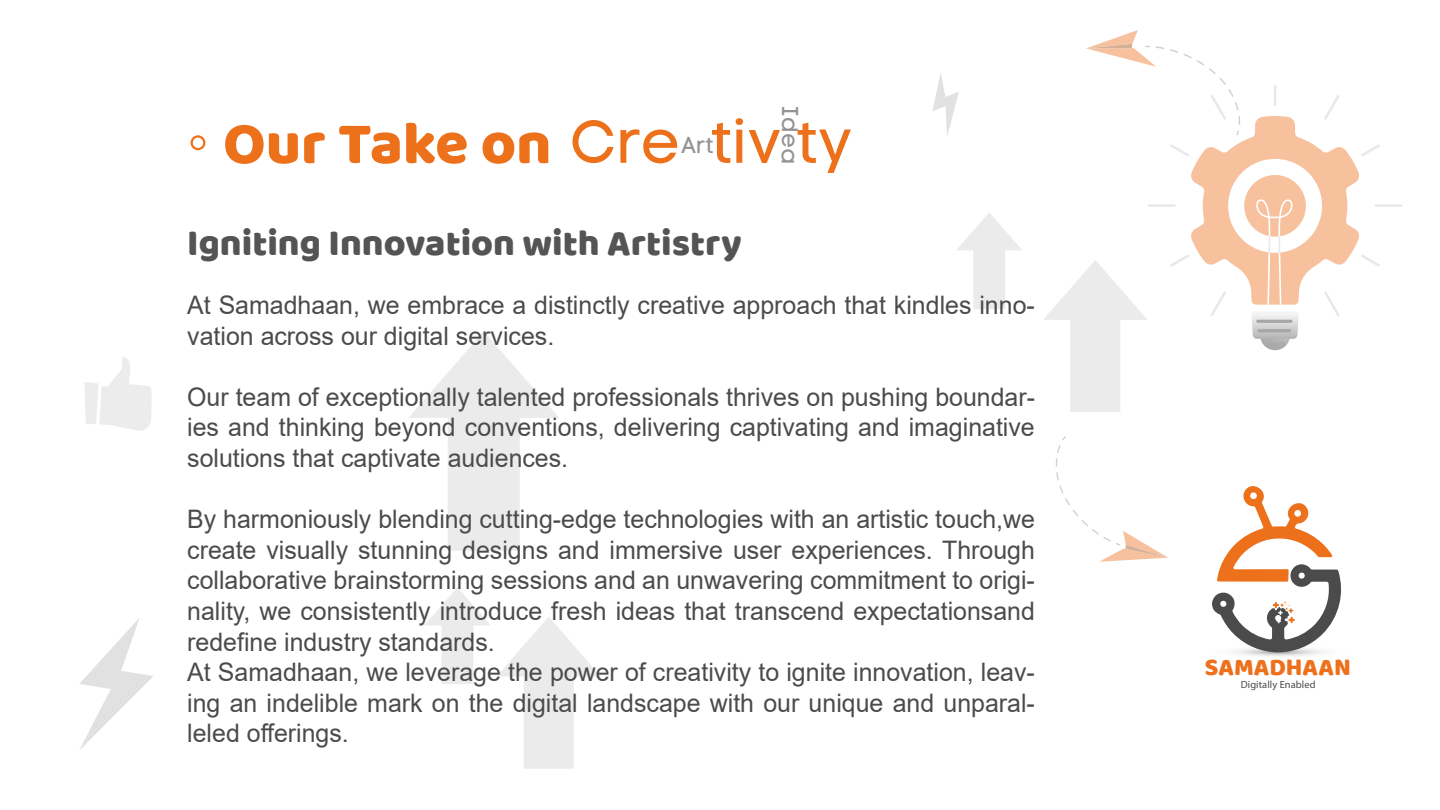
<style>
.page{position:relative;width:1440px;height:810px;background:#fff}
.page>*{position:absolute;margin:0;border:0;box-sizing:border-box;transform-origin:0 0}
.t1{font:60.6px "Baloo";color:#ed701b}
.t2{font:37.5px "Baloo";color:#545454}
.t3{font:25.5px/30.6px "Arial";color:#4c4b4b}
.t4{font:24.75px "Baloo";color:#ed701b}
.t5{font:22.88px "Code Pro LC";letter-spacing:-.005em;color:#939393}
.t6{font:10.43px "Myriad Pro";letter-spacing:.005em;color:#4c4b4b}
.s1{font-family:"Times New Roman"}
.s2{font-family:"Code Pro LC"}
</style>
<div class="page">
<svg style="left:409px;top:332px;width:150px;height:219px"></svg>
<svg style="left:957px;top:213px;width:65px;height:96px"></svg>
<svg style="left:425px;top:588px;width:175px;height:181px"></svg>
<svg style="left:932px;top:73px;width:27px;height:63px"></svg>
<svg style="left:79px;top:618px;width:74px;height:132px"></svg>
<svg style="left:1212px;top:486px;width:129px;height:170px"></svg>
<svg style="left:84px;top:357px;width:68px;height:74px"></svg>
<hr style="left:1375px;top:204px;width:27px;height:3px;background:#ccc">
<svg style="left:1043px;top:30px;width:337px;height:382px"></svg>
<svg style="left:1056px;top:436px;width:112px;height:126px"></svg>
<p class="t5" style="left:803px;top:105px;width:60px;rotate:90deg">Idea</p>
<h1 class="t1" style="left:187px;top:106px;width:666px"><span class="s1">◦</span> Our Take on <span class="s2">Cre tiv ty</span></h1>
<p class="t5" style="left:682px;top:132px;width:33px">Art</p>
<h2 class="t2" style="left:187px;top:220px;width:556px">Igniting Innovation with Artistry</h2>
<p class="t3" style="left:187px;top:290px;width:849px">At Samadhaan, we embrace a distinctly creative approach that kindles inno&shy;vation across our digital services.</p>
<p class="t3" style="left:187px;top:381px;width:849px;text-align:justify">Our team of exceptionally talented professionals thrives on pushing boundar&shy;ies and thinking beyond conventions, delivering captivating and imaginative solutions that captivate audiences.</p>
<p class="t3" style="left:187px;top:504px;width:849px">By harmoniously blending cutting-edge technologies with an artistic touch,we create visually stunning designs and immersive user experiences. Through collaborative brainstorming sessions and an unwavering commitment to origi&shy;nality, we consistently introduce fresh ideas that transcend expectationsand redefine industry standards.<br>At Samadhaan, we leverage the power of creativity to ignite innovation, leav&shy;ing an indelible mark on the digital landscape with our unique and unparal&shy;leled offerings.</p>
<p class="t4" style="left:1205px;top:652px;width:148px">SAMADHAAN</p>
<p class="t6" style="left:1241px;top:678px;width:76px">Digitally Enabled</p>
</div>
